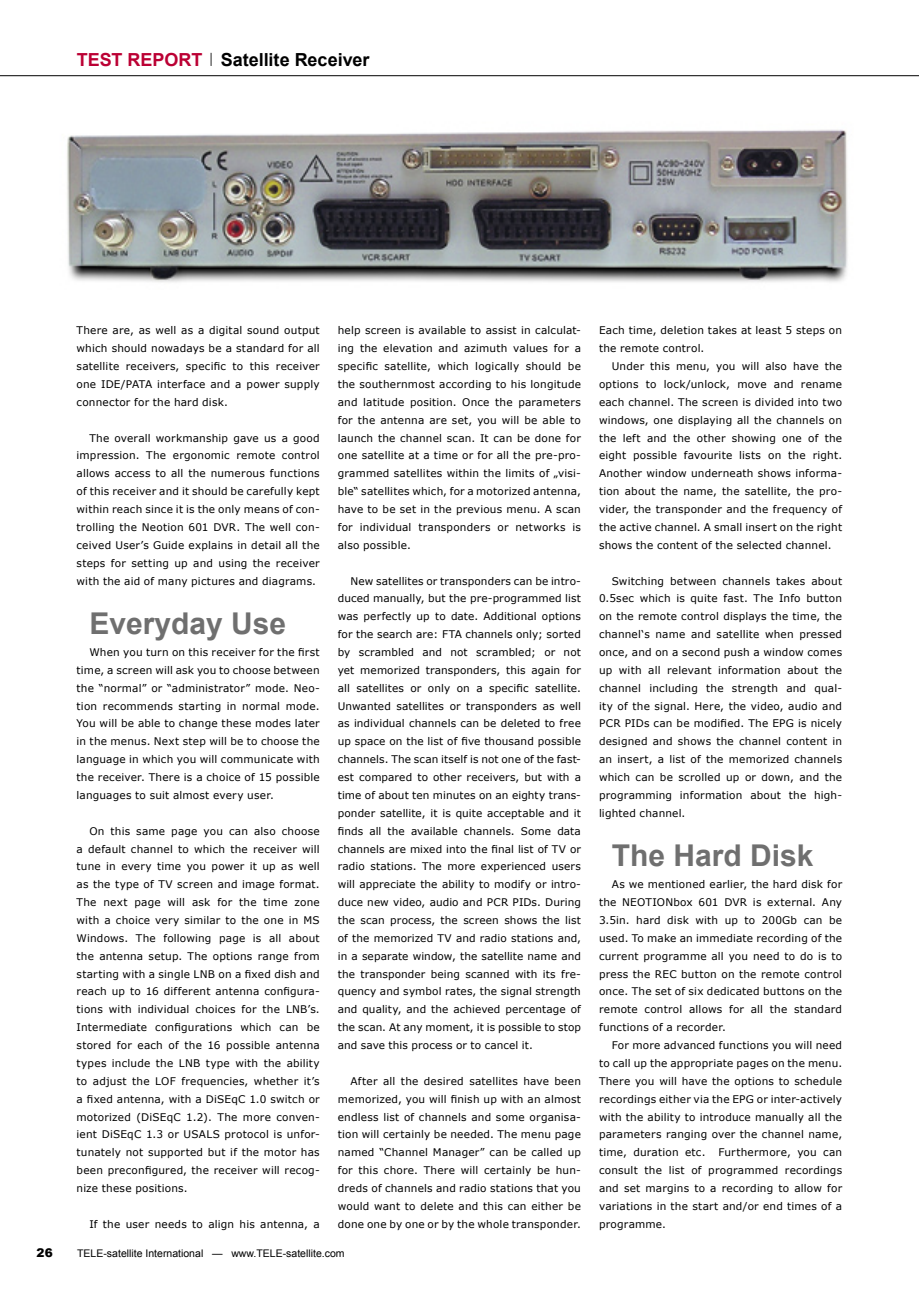
<style>
.page{position:relative;width:919px;height:1289px;background:#fff}
.page>*{position:absolute;margin:0;border:0;box-sizing:border-box;transform-origin:0 0}
.t1{font:700 30px "Arial";color:#6f6f6f}
.t2{font:700 18px "Arial";color:#000}
.t3{font:700 18px "Arial";letter-spacing:-.005em;color:#bb0034}
.t4{font:900 12px "Arial";color:#000}
.t5{font:10.5px/17.9px "Verdana";letter-spacing:.02em;color:#000;text-align:justify}
.t6{font:10.5px "Arial";color:#000}
</style>
<div class="page">
<hr style="left:0;top:75px;width:918px;height:1px;background:#000">
<svg style="left:210px;top:53px;width:2px;height:13px"></svg>
<img style="left:67px;top:129px;width:781px;height:153px">
<h2 class="t3" style="left:77px;top:48px;width:127px">TEST REPORT</h2>
<h2 class="t2" style="left:221px;top:48px;width:150px">Satellite Receiver</h2>
<p class="t5" style="left:77px;top:321px;width:245px">There are, as well as a digital sound output which should nowadays be a standard for all satellite receivers, specific to this receiver one IDE/PATA interface and a power supply connector for the hard disk.</p>
<p class="t5" style="left:77px;top:428px;width:245px;text-indent:13px">The overall workmanship gave us a good impression. The ergonomic remote control allows access to all the numerous functions of this receiver and it should be carefully kept within reach since it is the only means of con&shy;trolling the Neotion 601 DVR. The well con&shy;ceived User’s Guide explains in detail all the steps for setting up and using the receiver with the aid of many pictures and diagrams.</p>
<h1 class="t1" style="left:89px;top:603px;width:198px">Everyday Use</h1>
<p class="t5" style="left:77px;top:643px;width:245px;text-indent:13px">When you turn on this receiver for the first time, a screen will ask you to choose between the “normal” or “administrator” mode. Neo&shy;tion recommends starting in normal mode.<br>You will be able to change these modes later in the menus. Next step will be to choose the language in which you will communicate with the receiver. There is a choice of 15 possible languages to suit almost every user.</p>
<p class="t5" style="left:77px;top:821px;width:245px;text-indent:13px">On this same page you can also choose a default channel to which the receiver will tune in every time you power it up as well as the type of TV screen and image format.<br>The next page will ask for the time zone with a choice very similar to the one in MS Windows. The following page is all about the antenna setup. The options range from starting with a single LNB on a fixed dish and reach up to 16 different antenna configura&shy;tions with individual choices for the LNB’s.<br>Intermediate configurations which can be stored for each of the 16 possible antenna types include the LNB type with the ability to adjust the LOF frequencies, whether it’s a fixed antenna, with a DiSEqC 1.0 switch or motorized (DiSEqC 1.2). The more conven&shy;ient DiSEqC 1.3 or USALS protocol is unfor&shy;tunately not supported but if the motor has been preconfigured, the receiver will recog&shy;nize these positions.</p>
<p class="t5" style="left:89px;top:1214px;width:232px">If the user needs to align his antenna, a</p>
<p class="t5" style="left:338px;top:321px;width:245px">help screen is available to assist in calculat&shy;ing the elevation and azimuth values for a specific satellite, which logically should be the southernmost according to his longitude and latitude position. Once the parameters for the antenna are set, you will be able to launch the channel scan. It can be done for one satellite at a time or for all the pre-pro&shy;grammed satellites within the limits of „visi&shy;ble“ satellites which, for a motorized antenna, have to be set in the previous menu. A scan for individual transponders or networks is also possible.</p>
<p class="t5" style="left:338px;top:571px;width:245px;text-indent:13px">New satellites or transponders can be intro&shy;duced manually, but the pre-programmed list was perfectly up to date. Additional options for the search are: FTA channels only; sorted by scrambled and not scrambled; or not yet memorized transponders, this again for all satellites or only on a specific satellite.<br>Unwanted satellites or transponders as well as individual channels can be deleted to free up space on the list of five thousand possible channels. The scan itself is not one of the fast&shy;est compared to other receivers, but with a time of about ten minutes on an eighty trans&shy;ponder satellite, it is quite acceptable and it finds all the available channels. Some data channels are mixed into the final list of TV or radio stations. The more experienced users will appreciate the ability to modify or intro&shy;duce new video, audio and PCR PIDs. During the scan process, the screen shows the list of the memorized TV and radio stations and, in a separate window, the satellite name and the transponder being scanned with its fre&shy;quency and symbol rates, the signal strength and quality, and the achieved percentage of the scan. At any moment, it is possible to stop and save this process or to cancel it.</p>
<p class="t5" style="left:338px;top:1071px;width:245px;text-indent:13px">After all the desired satellites have been memorized, you will finish up with an almost endless list of channels and some organisa&shy;tion will certainly be needed. The menu page named “Channel Manager” can be called up for this chore. There will certainly be hun&shy;dreds of channels and radio stations that you would want to delete and this can either be done one by one or by the whole transponder.</p>
<p class="t4" style="left:37px;top:1244px;width:18px">26</p>
<p class="t6" style="left:77px;top:1246px;width:269px">TELE-satellite International — www.TELE-satellite.com</p>
<p class="t5" style="left:599px;top:321px;width:245px">Each time, deletion takes at least 5 steps on the remote control.</p>
<p class="t5" style="left:599px;top:357px;width:245px;text-indent:13px">Under this menu, you will also have the options to lock/unlock, move and rename each channel. The screen is divided into two windows, one displaying all the channels on the left and the other showing one of the eight possible favourite lists on the right.<br>Another window underneath shows informa&shy;tion about the name, the satellite, the pro&shy;vider, the transponder and the frequency of the active channel. A small insert on the right shows the content of the selected channel.</p>
<p class="t5" style="left:599px;top:571px;width:245px;text-indent:13px">Switching between channels takes about 0.5sec which is quite fast. The Info button on the remote control displays the time, the channel‘s name and satellite when pressed once, and on a second push a window comes up with all relevant information about the channel including the strength and qual&shy;ity of the signal. Here, the video, audio and PCR PIDs can be modified. The EPG is nicely designed and shows the channel content in an insert, a list of the memorized channels which can be scrolled up or down, and the programming information about the high&shy;lighted channel.</p>
<h1 class="t1" style="left:611px;top:835px;width:203px">The Hard Disk</h1>
<p class="t5" style="left:599px;top:875px;width:245px;text-indent:13px">As we mentioned earlier, the hard disk for the NEOTIONbox 601 DVR is external. Any 3.5in. hard disk with up to 200Gb can be used. To make an immediate recording of the current programme all you need to do is to press the REC button on the remote control once. The set of six dedicated buttons on the remote control allows for all the standard functions of a recorder.</p>
<p class="t5" style="left:599px;top:1035px;width:245px;text-indent:13px">For more advanced functions you will need to call up the appropriate pages on the menu.<br>There you will have the options to schedule recordings either via the EPG or inter-actively with the ability to introduce manually all the parameters ranging over the channel name, time, duration etc. Furthermore, you can consult the list of programmed recordings and set margins to a recording to allow for variations in the start and/or end times of a programme.</p>
</div>
